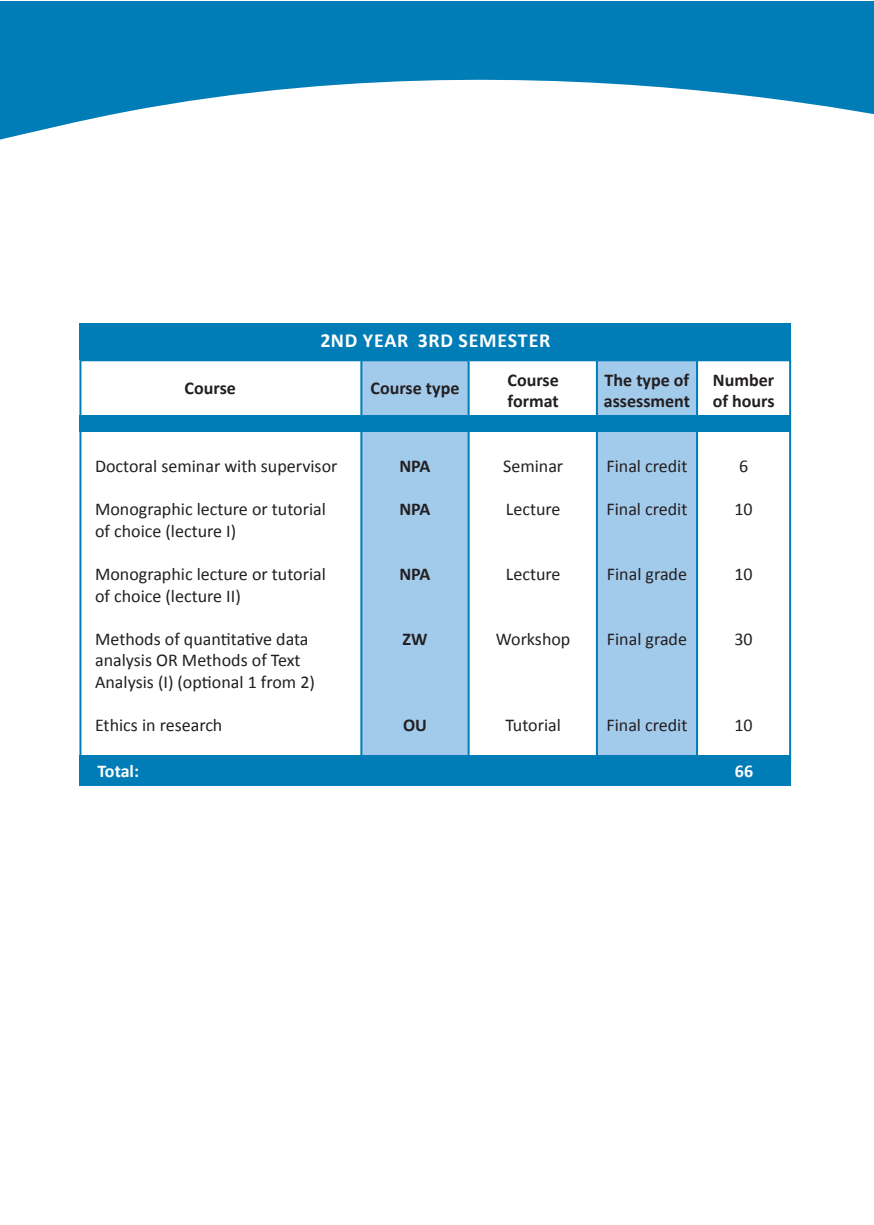
<style>
.page{position:relative;width:874px;height:1225px;background:#fff}
.page>*{position:absolute;margin:0;border:0;box-sizing:border-box;transform-origin:0 0}
.t1{font:700 20px "Calibri";letter-spacing:.04em;color:#fff}
.t2{font:18px/21.6px "Calibri";color:#231f20}
.t3{font:700 18px/21.6px "Calibri";color:#231f20}
.t4{font:700 18px "Calibri";color:#fff}
</style>
<div class="page">
<div style="left:595px;top:359px;width:102px;height:404px;background:#a2caeb;border:2px solid #007cb7"></div>
<div style="left:360px;top:359px;width:109px;height:404px;background:#a2caeb;border:2px solid #007cb7"></div>
<div style="left:79px;top:323px;width:711px;height:37px;background:#007cb7"></div>
<div style="left:79px;top:415px;width:711px;height:16px;background:#007cb7"></div>
<div style="left:79px;top:755px;width:711px;height:30px;background:#007cb7"></div>
<svg style="left:0;top:2px;width:873px;height:138px;fill:#007cb7"></svg>
<p class="t1" style="left:320px;top:327px;width:231px">2ND year 3RD semester</p>
<p class="t3" style="left:184px;top:377px;width:53px">Course</p>
<p class="t3" style="left:370px;top:377px;width:90px">Course type</p>
<p class="t3" style="left:507px;top:369px;width:53px">Course format</p>
<p class="t3" style="left:603px;top:369px;width:88px">The type of assessment</p>
<p class="t3" style="left:712px;top:369px;width:63px">Number of hours</p>
<p class="t2" style="left:95px;top:455px;width:244px">Doctoral seminar with supervisor</p>
<p class="t2" style="left:95px;top:498px;width:232px">Monographic lecture or tutorial of choice (lecture I)</p>
<p class="t2" style="left:95px;top:563px;width:232px">Monographic lecture or tutorial of choice (lecture II)</p>
<p class="t2" style="left:95px;top:628px;width:221px">Methods of quantitative data analysis OR Methods of Text<br>Analysis (I) (optional 1 from 2)</p>
<p class="t2" style="left:95px;top:714px;width:129px">Ethics in research</p>
<p class="t3" style="left:399px;top:455px;width:33px">NPA</p>
<p class="t3" style="left:399px;top:498px;width:33px">NPA</p>
<p class="t3" style="left:399px;top:563px;width:33px">NPA</p>
<p class="t3" style="left:402px;top:628px;width:26px">ZW</p>
<p class="t3" style="left:403px;top:714px;width:25px">OU</p>
<p class="t2" style="left:503px;top:455px;width:62px">Seminar</p>
<p class="t2" style="left:505px;top:498px;width:56px">Lecture</p>
<p class="t2" style="left:606px;top:455px;width:82px">Final credit</p>
<p class="t2" style="left:606px;top:498px;width:82px">Final credit</p>
<p class="t2" style="left:738px;top:455px;width:11px">6</p>
<p class="t2" style="left:734px;top:498px;width:20px">10</p>
<p class="t2" style="left:505px;top:563px;width:56px">Lecture</p>
<p class="t2" style="left:606px;top:563px;width:82px">Final grade</p>
<p class="t2" style="left:734px;top:563px;width:20px">10</p>
<p class="t2" style="left:495px;top:628px;width:76px">Workshop</p>
<p class="t2" style="left:606px;top:628px;width:82px">Final grade</p>
<p class="t2" style="left:734px;top:628px;width:20px">30</p>
<p class="t2" style="left:505px;top:714px;width:57px">Tutorial</p>
<p class="t2" style="left:606px;top:714px;width:82px">Final credit</p>
<p class="t2" style="left:734px;top:714px;width:20px">10</p>
<p class="t4" style="left:97px;top:760px;width:43px">Total:</p>
<p class="t4" style="left:734px;top:760px;width:20px">66</p>
</div>
